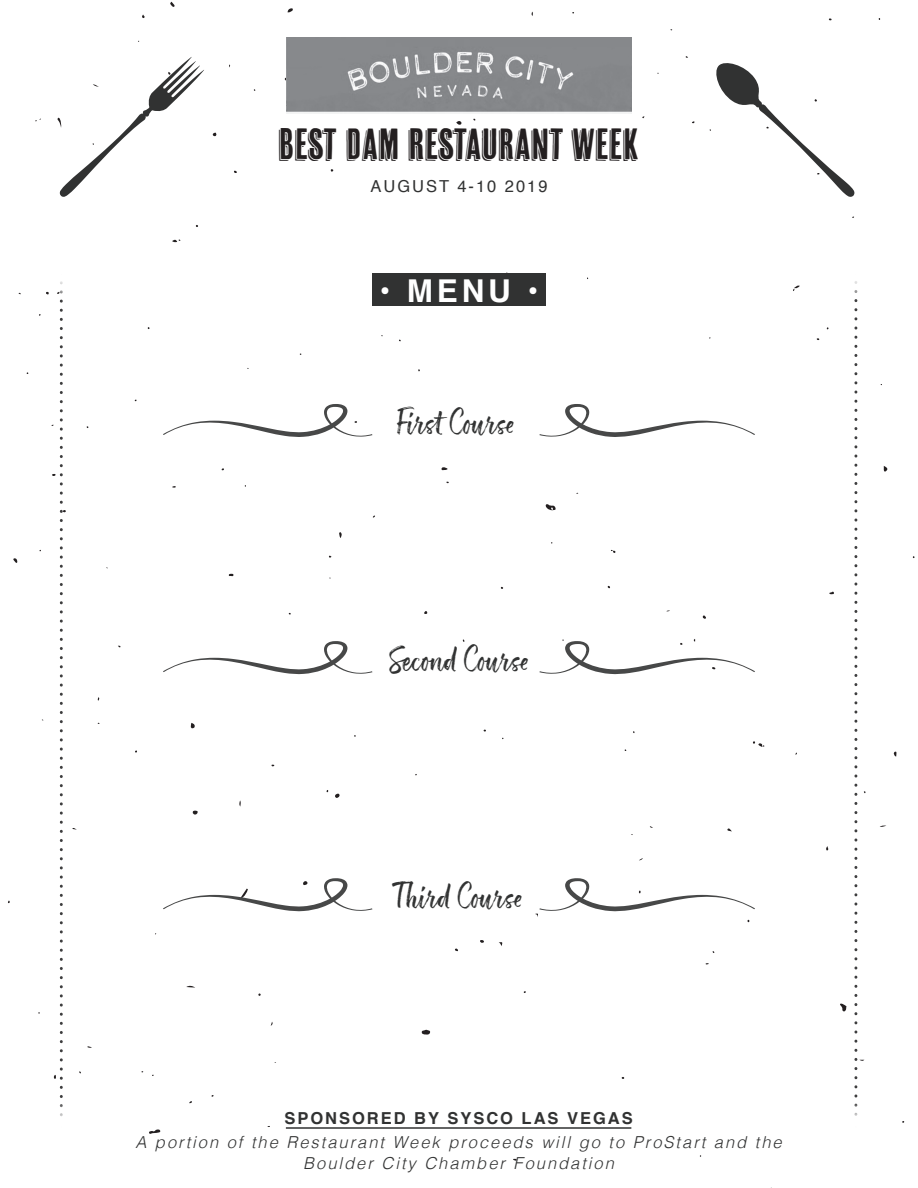
<style>
.page{position:relative;width:918px;height:1188px;background:#fff}
.page>*{position:absolute;margin:0;border:0;box-sizing:border-box;transform-origin:0 0}
.t1{font:43.5px "Cheap Pine";letter-spacing:.01em;color:#231f20}
.t2{font:31.5px "ATS Script";color:#313232}
.t3{font:700 31.5px "Helvetica";color:#fff}
.t4{font:italic 300 16.5px/21px "Helvetica";letter-spacing:.12em;color:#313232;text-align:center}
.t5{font:700 16.5px "Helvetica";letter-spacing:.12em;color:#313232}
.t6{font:16.5px "Helvetica";letter-spacing:.12em;color:#313232}
</style>
<div class="page">
<svg style="left:545px;top:504px;width:11px;height:7px"></svg>
<svg style="left:422px;top:1030px;width:8px;height:5px"></svg>
<svg style="left:840px;top:1004px;width:7px;height:7px"></svg>
<svg style="left:149px;top:1129px;width:11px;height:5px"></svg>
<svg style="left:191px;top:723px;width:4px;height:5px"></svg>
<svg style="left:884px;top:466px;width:4px;height:6px"></svg>
<svg style="left:288px;top:8px;width:5px;height:5px"></svg>
<svg style="left:335px;top:794px;width:5px;height:4px"></svg>
<svg style="left:193px;top:811px;width:5px;height:4px"></svg>
<svg style="left:442px;top:467px;width:6px;height:3px"></svg>
<svg style="left:456px;top:121px;width:6px;height:4px"></svg>
<svg style="left:13px;top:558px;width:4px;height:5px"></svg>
<svg style="left:339px;top:532px;width:3px;height:6px"></svg>
<svg style="left:170px;top:2px;width:5px;height:5px"></svg>
<svg style="left:186px;top:985px;width:9px;height:3px"></svg>
<svg style="left:893px;top:751px;width:4px;height:6px"></svg>
<svg style="left:229px;top:574px;width:5px;height:3px"></svg>
<svg style="left:480px;top:940px;width:4px;height:3px"></svg>
<svg style="left:829px;top:591px;width:5px;height:4px"></svg>
<svg style="left:727px;top:828px;width:5px;height:3px"></svg>
<svg style="left:239px;top:800px;width:2px;height:7px"></svg>
<svg style="left:172px;top:239px;width:8px;height:3px"></svg>
<svg style="left:793px;top:285px;width:7px;height:6px"></svg>
<svg style="left:753px;top:741px;width:11px;height:6px"></svg>
<img style="left:286px;top:38px;width:346px;height:75px">
<svg style="left:57px;top:57px;width:147px;height:140px"></svg>
<svg style="left:710px;top:63px;width:145px;height:134px"></svg>
<div style="left:372px;top:273px;width:174px;height:33px;background:#313232"></div>
<svg style="left:854px;top:282px;width:12px;height:834px"></svg>
<svg style="left:38px;top:283px;width:28px;height:834px"></svg>
<svg style="left:163px;top:404px;width:209px;height:33px"></svg>
<svg style="left:539px;top:404px;width:216px;height:33px"></svg>
<svg style="left:163px;top:641px;width:209px;height:33px"></svg>
<svg style="left:539px;top:639px;width:216px;height:35px"></svg>
<svg style="left:163px;top:878px;width:209px;height:34px"></svg>
<svg style="left:535px;top:878px;width:220px;height:44px"></svg>
<hr style="left:286px;top:1127px;width:345px;height:2px;background:#313232">
<h1 class="t1" style="left:279px;top:121px;width:362px">BEST DAM RESTAURANT WEEK</h1>
<p class="t6" style="left:370px;top:173px;width:179px">AUGUST 4-10 2019</p>
<h2 class="t3" style="left:380px;top:265px;width:160px">• MENU •</h2>
<h2 class="t2" style="left:397px;top:404px;width:119px">First Course</h2>
<h2 class="t2" style="left:390px;top:642px;width:140px">Second Course</h2>
<h2 class="t2" style="left:389px;top:879px;width:135px">Third Course</h2>
<p class="t5" style="left:284px;top:1105px;width:350px">SPONSORED BY SYSCO LAS VEGAS</p>
<p class="t4" style="left:135px;top:1131px;width:648px">A portion of the Restaurant Week proceeds will go to ProStart and the<br>Boulder City Chamber Foundation</p>
</div>
